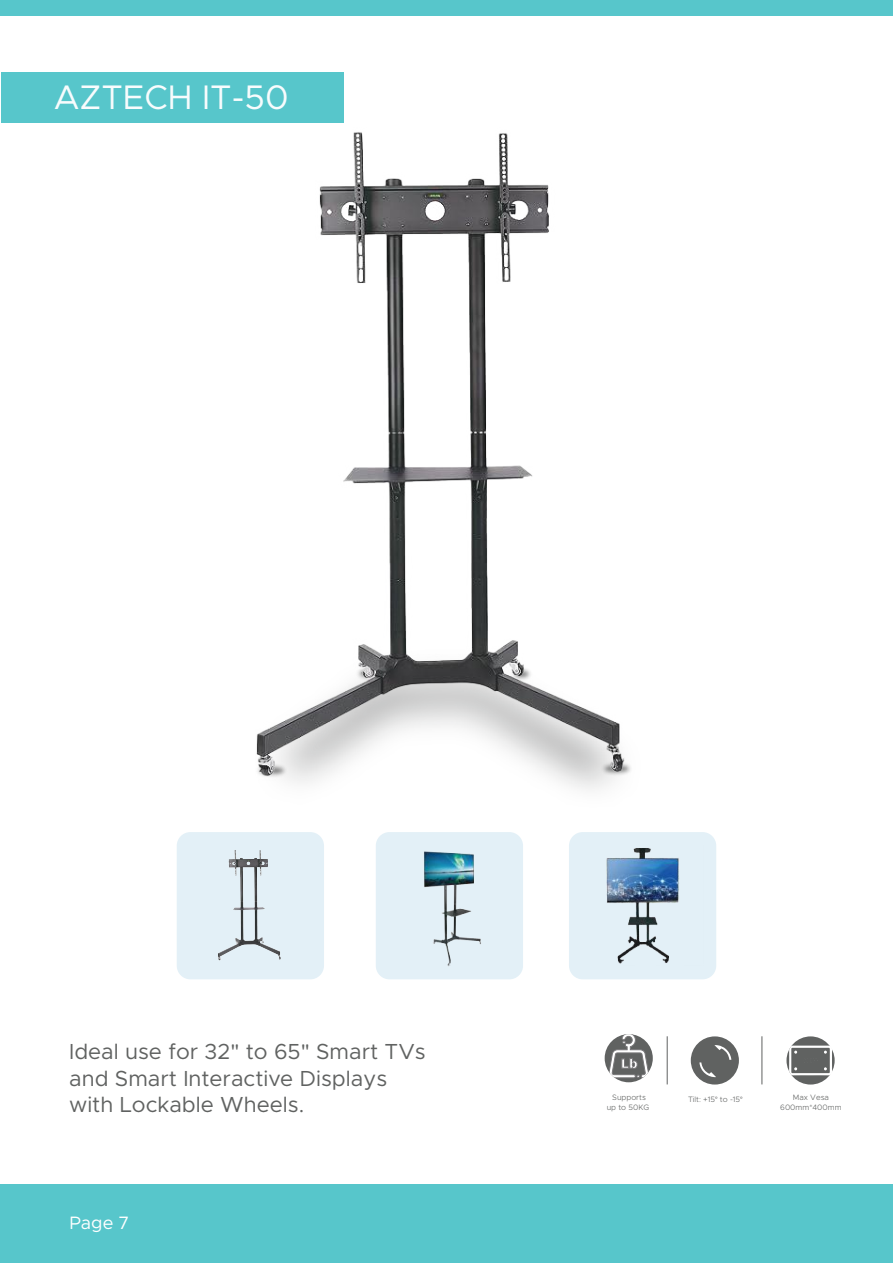
<style>
.page{position:relative;width:893px;height:1263px;background:#fff}
.page>*{position:absolute;margin:0;border:0;box-sizing:border-box;transform-origin:0 0}
.t1{font:34.2px "Metropolis";color:#f8fcfd}
.t2{font:21.9px/26.2px "Metropolis";color:#606261}
.t3{font:18px "Metropolis";color:#fff}
.t4{font:300 7.8px/9.4px "Metropolis";color:#606261;text-align:center}
.s1{font-family:"Myriad Pro";font-weight:400}
</style>
<div class="page">
<div style="left:0;top:1184px;width:893px;height:79px;background:#57c6cb"></div>
<div style="left:0;top:0;width:893px;height:15px;background:#57c6cb"></div>
<div style="left:376px;top:832px;width:147px;height:147px;background:#e3f0f7;border-radius:14px"></div>
<div style="left:177px;top:832px;width:147px;height:147px;background:#e3f0f7;border-radius:14px"></div>
<div style="left:569px;top:832px;width:147px;height:147px;background:#e3f0f7;border-radius:14px"></div>
<img style="left:218px;top:850px;width:63px;height:111px">
<img style="left:424px;top:851px;width:57px;height:115px">
<img style="left:606px;top:848px;width:73px;height:116px">
<img style="left:319px;top:132px;width:230px;height:506px">
<img style="left:256px;top:638px;width:375px;height:152px">
<div style="left:1px;top:72px;width:343px;height:51px;background:#57c6cb"></div>
<div style="left:605px;top:1034px;width:48px;height:48px;background:#606261;border-radius:50%"></div>
<svg style="left:608px;top:1034px;width:41px;height:44px"></svg>
<svg style="left:786px;top:1036px;width:49px;height:48px"></svg>
<svg style="left:789px;top:1045px;width:43px;height:30px"></svg>
<div style="left:691px;top:1036px;width:48px;height:48px;background:#606261;border-radius:50%"></div>
<hr style="left:667px;top:1036px;width:1px;height:48px;background:#606261">
<hr style="left:761px;top:1036px;width:1px;height:48px;background:#606261">
<svg style="left:699px;top:1045px;width:32px;height:33px"></svg>
<h1 class="t1" style="left:54px;top:76px;width:236px">AZTECH IT-50</h1>
<p class="t2" style="left:69px;top:1038px;width:358px">Ideal use for 32" to 65" Smart TVs and Smart Interactive Displays with Lockable Wheels.</p>
<p class="t3" style="left:69px;top:1211px;width:62px">Page 7</p>
<p class="t4" style="left:607px;top:1093px;width:44px">Supports up to 50KG</p>
<p class="t4" style="left:780px;top:1093px;width:63px">Max Vesa<br>600mm*400mm</p>
<p class="t4" style="left:688px;top:1094px;width:56px">Tilt: +15<span class="s1">°</span> to -15<span class="s1">°</span></p>
</div>
